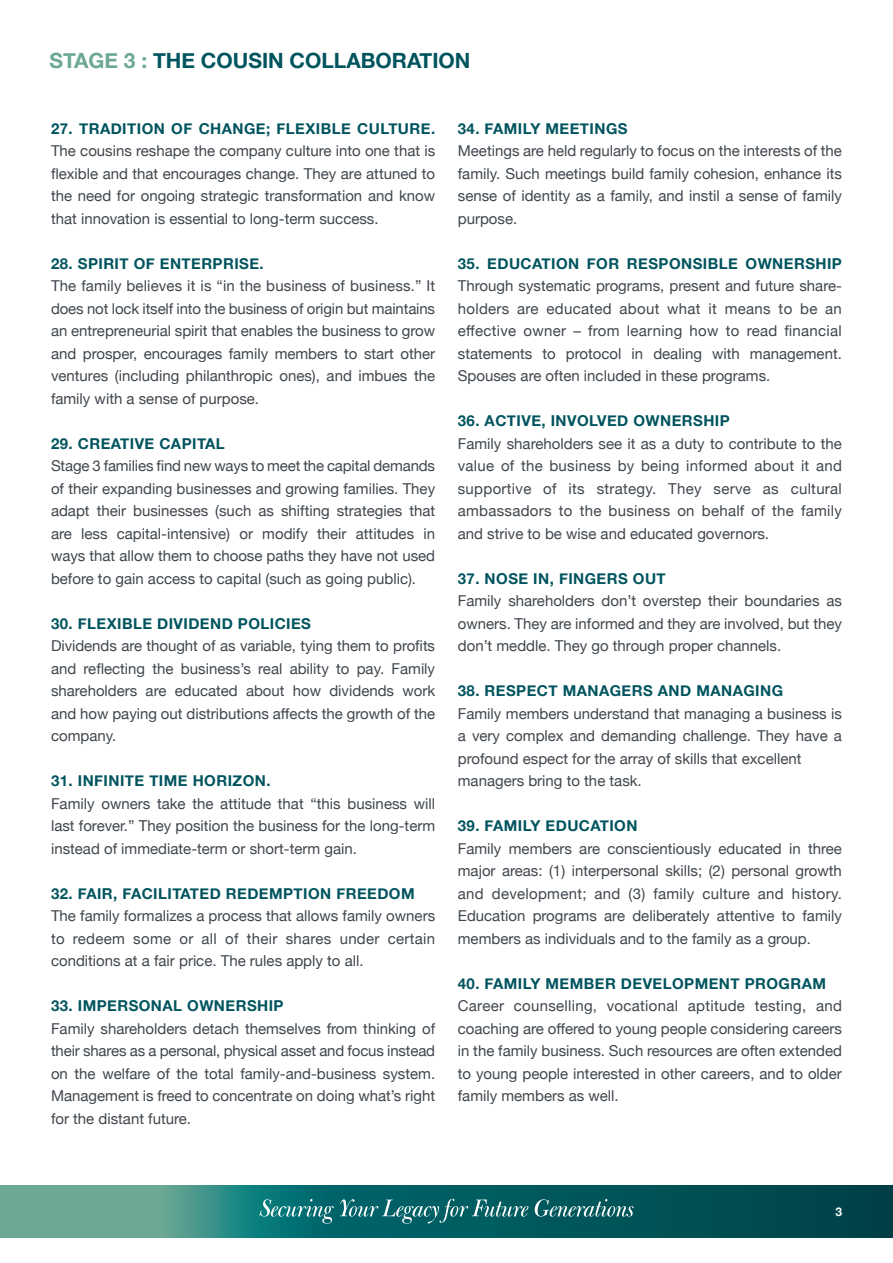
<style>
.page{position:relative;width:893px;height:1263px;background:#fff}
.page>*{position:absolute;margin:0;border:0;box-sizing:border-box;transform-origin:0 0}
.t1{font:700 21px "Helvetica Neue";color:#00545e}
.t2{font:15px/22.5px "Helvetica Neue";color:#3f464d;text-align:justify}
.t3{font:700 15px "Helvetica Neue";letter-spacing:.03em;color:#00545e}
.t4{font:15px "Helvetica Neue";letter-spacing:.02em;color:#3f464d}
.t5{font:700 12px "Helvetica Neue";color:#fff}
.s1{color:#6da895}
</style>
<div class="page">
<svg style="left:0;top:1185px;width:893px;height:52px;background:#206f6c"></svg>
<svg style="left:259px;top:1199px;width:375px;height:25px;background:#27777b"></svg>
<p class="t1" style="left:50px;top:44px;width:422px"><span class="s1">STAGE 3 :</span> THE COUSIN COLLABORATION</p>
<p class="t3" style="left:51px;top:117px;width:386px">27. TRADITION OF CHANGE; FLEXIBLE CULTURE.</p>
<p class="t2" style="left:51px;top:140px;width:386px">The cousins reshape the company culture into one that is flexible and that encourages change. They are attuned to the need for ongoing strategic transformation and know that innovation is essential to long-term success.</p>
<p class="t3" style="left:51px;top:252px;width:214px">28. SPIRIT OF ENTERPRISE.</p>
<p class="t2" style="left:51px;top:275px;width:386px">The family believes it is “in the business of business.” It does not lock itself into the business of origin but maintains an entrepreneurial spirit that enables the business to grow and prosper, encourages family members to start other ventures (including philanthropic ones), and imbues the family with a sense of purpose.</p>
<p class="t3" style="left:51px;top:432px;width:175px">29. CREATIVE CAPITAL</p>
<p class="t2" style="left:51px;top:455px;width:386px">Stage 3 families find new ways to meet the capital demands of their expanding businesses and growing families. They adapt their businesses (such as shifting strategies that are less capital-intensive) or modify their attitudes in ways that allow them to choose paths they have not used</p>
<p class="t2" style="left:51px;top:568px;width:367px">before to gain access to capital (such as going public).</p>
<p class="t3" style="left:51px;top:612px;width:261px">30. FLEXIBLE DIVIDEND POLICIES</p>
<p class="t2" style="left:51px;top:635px;width:386px">Dividends are thought of as variable, tying them to profits</p>
<p class="t2" style="left:51px;top:658px;width:386px">and reflecting the business’s real ability to pay. Family shareholders are educated about how dividends work and how paying out distributions affects the growth of the company.</p>
<p class="t3" style="left:51px;top:769px;width:221px">31. INFINITE TIME HORIZON.</p>
<p class="t2" style="left:51px;top:793px;width:386px">Family owners take the attitude that “this business will last forever.” They position the business for the long-term</p>
<p class="t2" style="left:51px;top:838px;width:307px">instead of immediate-term or short-term gain.</p>
<p class="t3" style="left:51px;top:882px;width:365px">32. FAIR, FACILITATED REDEMPTION FREEDOM</p>
<p class="t2" style="left:51px;top:905px;width:386px">The family formalizes a process that allows family owners</p>
<p class="t4" style="left:51px;top:928px;width:386px">to redeem some or all of their shares under certain</p>
<p class="t2" style="left:51px;top:950px;width:314px">conditions at a fair price. The rules apply to all.</p>
<p class="t3" style="left:51px;top:994px;width:234px">33. IMPERSONAL OWNERSHIP</p>
<p class="t2" style="left:51px;top:1018px;width:386px">Family shareholders detach themselves from thinking of their shares as a personal, physical asset and focus instead on the welfare of the total family-and-business system.<br>Management is freed to concentrate on doing what’s right for the distant future.</p>
<p class="t3" style="left:458px;top:117px;width:171px">34. FAMILY MEETINGS</p>
<p class="t2" style="left:458px;top:140px;width:386px">Meetings are held regularly to focus on the interests of the family. Such meetings build family cohesion, enhance its sense of identity as a family, and instil a sense of family purpose.</p>
<p class="t3" style="left:458px;top:252px;width:386px">35. EDUCATION FOR RESPONSIBLE OWNERSHIP</p>
<p class="t2" style="left:458px;top:275px;width:386px">Through systematic programs, present and future share&shy;holders are educated about what it means to be an</p>
<p class="t4" style="left:458px;top:320px;width:386px">effective owner – from learning how to read financial</p>
<p class="t2" style="left:458px;top:343px;width:386px">statements to protocol in dealing with management.<br>Spouses are often included in these programs.</p>
<p class="t3" style="left:458px;top:409px;width:273px">36. ACTIVE, INVOLVED OWNERSHIP</p>
<p class="t2" style="left:458px;top:433px;width:386px">Family shareholders see it as a duty to contribute to the value of the business by being informed about it and</p>
<p class="t4" style="left:458px;top:478px;width:386px">supportive of its strategy. They serve as cultural</p>
<p class="t4" style="left:458px;top:500px;width:386px">ambassadors to the business on behalf of the family</p>
<p class="t2" style="left:458px;top:523px;width:313px">and strive to be wise and educated governors.</p>
<p class="t3" style="left:458px;top:567px;width:209px">37. NOSE IN, FINGERS OUT</p>
<p class="t2" style="left:458px;top:590px;width:386px">Family shareholders don’t overstep their boundaries as owners. They are informed and they are involved, but they don’t meddle. They go through proper channels.</p>
<p class="t3" style="left:458px;top:679px;width:327px">38. RESPECT MANAGERS AND MANAGING</p>
<p class="t2" style="left:458px;top:703px;width:386px">Family members understand that managing a business is a very complex and demanding challenge. They have a profound espect for the array of skills that excellent</p>
<p class="t2" style="left:458px;top:770px;width:185px">managers bring to the task.</p>
<p class="t3" style="left:458px;top:814px;width:181px">39. FAMILY EDUCATION</p>
<p class="t2" style="left:458px;top:838px;width:386px">Family members are conscientiously educated in three major areas: (1) interpersonal skills; (2) personal growth and development; and (3) family culture and history.</p>
<p class="t2" style="left:458px;top:905px;width:386px">Education programs are deliberately attentive to family members as individuals and to the family as a group.</p>
<p class="t3" style="left:458px;top:972px;width:370px">40. FAMILY MEMBER DEVELOPMENT PROGRAM</p>
<p class="t2" style="left:458px;top:995px;width:386px">Career counselling, vocational aptitude testing, and coaching are offered to young people considering careers in the family business. Such resources are often extended to young people interested in other careers, and to older family members as well.</p>
<p class="t5" style="left:835px;top:1202px;width:8px">3</p>
</div>
